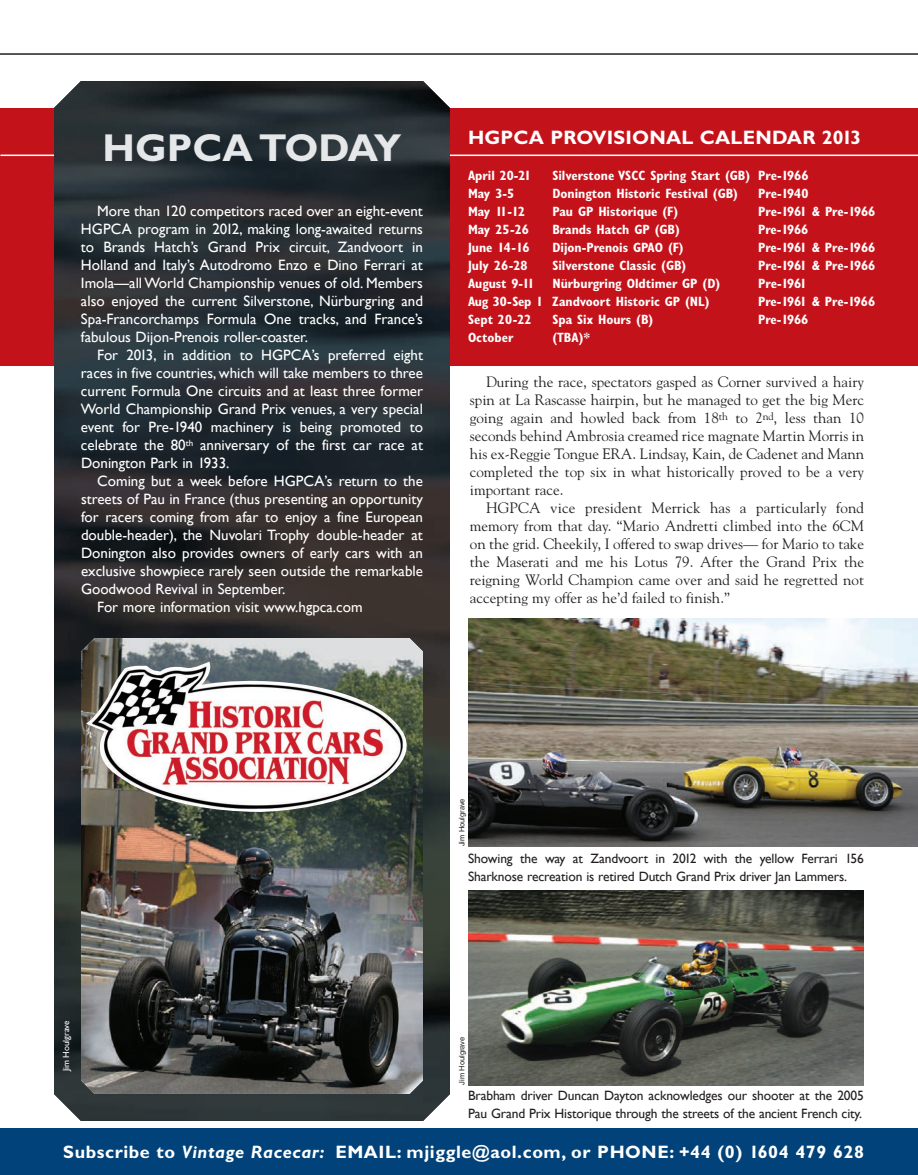
<style>
.page{position:relative;width:918px;height:1175px;background:#fff}
.page>*{position:absolute;margin:0;border:0;box-sizing:border-box;transform-origin:0 0}
.t1{font:700 39px "Gill Sans";color:#e6e7e9}
.t2{font:700 19.5px "Gill Sans";letter-spacing:.01em;color:#fff}
.t3{font:700 18px "Gill Sans";letter-spacing:.035em;color:#fff}
.t4{font:15px/18px "Gill Sans";color:#fff;text-align:justify}
.t5{font:15px/18px "Goudy";color:#231f20;text-align:justify}
.t6{font:700 condensed 13.5px "Gill Sans";color:#fff}
.t7{font:13.5px/18px "Gill Sans";letter-spacing:-.01em;color:#231f20}
.t8{font:9px "Gill Sans";color:#fff}
.t9{font:7.5px "Helvetica";color:#231f20}
.s1{font-style:italic}
</style>
<div class="page">
<div style="left:0;top:108px;width:918px;height:257px;background:#c4121a"></div>
<hr style="left:0;top:53px;width:918px;height:2px;background:#231f20">
<hr style="left:0;top:155px;width:918px;height:1px;background:#fff">
<img style="left:54px;top:81px;width:396px;height:1039px">
<img style="left:81px;top:638px;width:342px;height:456px">
<img style="left:468px;top:618px;width:450px;height:228px">
<img style="left:468px;top:890px;width:396px;height:195px">
<img style="left:86px;top:661px;width:322px;height:151px">
<div style="left:0;top:1127px;width:918px;height:47px;background:#004279"></div>
<h1 class="t1" style="left:103px;top:133px;width:300px">HGPCA TODAY</h1>
<p class="t4" style="left:81px;top:202px;width:344px;text-indent:16px">More than 120 competitors raced over an eight-event HGPCA program in 2012, making long-awaited returns to Brands Hatch’s Grand Prix circuit, Zandvoort in Holland and Italy’s Autodromo Enzo e Dino Ferrari at Imola—all World Championship venues of old. Members also enjoyed the current Silverstone, Nürburgring and Spa-Francorchamps Formula One tracks, and France’s fabulous Dijon-Prenois roller-coaster.</p>
<p class="t4" style="left:81px;top:346px;width:344px;text-indent:16px">For 2013, in addition to HGPCA’s preferred eight races in five countries, which will take members to three current Formula One circuits and at least three former World Championship Grand Prix venues, a very special event for Pre-1940 machinery is being promoted to celebrate the 80<sup>th</sup> anniversary of the first car race at Donington Park in 1933.</p>
<p class="t4" style="left:97px;top:472px;width:327px">Coming but a week before HGPCA’s return to the</p>
<p class="t4" style="left:81px;top:490px;width:343px">streets of Pau in France (thus presenting an opportunity</p>
<p class="t4" style="left:81px;top:508px;width:343px">for racers coming from afar to enjoy a fine European</p>
<p class="t4" style="left:81px;top:526px;width:343px">double-header), the Nuvolari Trophy double-header at</p>
<p class="t4" style="left:81px;top:544px;width:343px">Donington also provides owners of early cars with an</p>
<p class="t4" style="left:81px;top:562px;width:343px">exclusive showpiece rarely seen outside the remarkable</p>
<p class="t4" style="left:81px;top:580px;width:206px">Goodwood Revival in September.</p>
<p class="t4" style="left:97px;top:598px;width:267px">For more information visit www.hgpca.com</p>
<h2 class="t2" style="left:468px;top:130px;width:395px">HGPCA PROVISIONAL CALENDAR 2013</h2>
<p class="t6" style="left:468px;top:170px;width:65px">April 20-21</p>
<p class="t6" style="left:552px;top:170px;width:258px">Silverstone VSCC Spring Start (GB) Pre-1966</p>
<p class="t6" style="left:468px;top:188px;width:48px">May 3-5</p>
<p class="t6" style="left:552px;top:188px;width:187px">Donington Historic Festival (GB)</p>
<p class="t6" style="left:758px;top:188px;width:52px">Pre-1940</p>
<p class="t6" style="left:468px;top:206px;width:59px">May 11-12</p>
<p class="t6" style="left:552px;top:206px;width:127px">Pau GP Historique (F)</p>
<p class="t6" style="left:758px;top:206px;width:118px">Pre-1961 &amp; Pre-1966</p>
<p class="t6" style="left:468px;top:224px;width:62px">May 25-26</p>
<p class="t6" style="left:552px;top:224px;width:129px">Brands Hatch GP (GB)</p>
<p class="t6" style="left:758px;top:224px;width:52px">Pre-1966</p>
<p class="t6" style="left:468px;top:242px;width:63px">June 14-16</p>
<p class="t6" style="left:552px;top:242px;width:133px">Dijon-Prenois GPAO (F)</p>
<p class="t6" style="left:758px;top:242px;width:118px">Pre-1961 &amp; Pre-1966</p>
<p class="t6" style="left:468px;top:260px;width:61px">July 26-28</p>
<p class="t6" style="left:552px;top:260px;width:136px">Silverstone Classic (GB)</p>
<p class="t6" style="left:758px;top:260px;width:118px">Pre-1961 &amp; Pre-1966</p>
<p class="t6" style="left:468px;top:278px;width:68px">August 9-11</p>
<p class="t6" style="left:552px;top:278px;width:169px">Nürburgring Oldtimer GP (D)</p>
<p class="t6" style="left:758px;top:278px;width:50px">Pre-1961</p>
<p class="t6" style="left:468px;top:296px;width:243px">Aug 30-Sep 1 Zandvoort Historic GP (NL)</p>
<p class="t6" style="left:758px;top:296px;width:118px">Pre-1961 &amp; Pre-1966</p>
<p class="t6" style="left:468px;top:314px;width:65px">Sept 20-22</p>
<p class="t6" style="left:552px;top:314px;width:103px">Spa Six Hours (B)</p>
<p class="t6" style="left:758px;top:314px;width:52px">Pre-1966</p>
<p class="t6" style="left:468px;top:332px;width:47px">October</p>
<p class="t6" style="left:552px;top:332px;width:39px">(TBA)*</p>
<p class="t5" style="left:470px;top:373px;width:396px;text-indent:16px">During the race, spectators gasped as Corner survived a hairy spin at La Rascasse hairpin, but he managed to get the big Merc going again and howled back from 18<sup>th</sup> to 2<sup>nd</sup>, less than 10 seconds behind Ambrosia creamed rice magnate Martin Morris in his ex-Reggie Tongue ERA. Lindsay, Kain, de Cadenet and Mann completed the top six in what historically proved to be a very important race.</p>
<p class="t5" style="left:470px;top:499px;width:396px;text-indent:16px">HGPCA vice president Merrick has a particularly fond memory from that day. “Mario Andretti climbed into the 6CM on the grid. Cheekily, I offered to swap drives— for Mario to take the Maserati and me his Lotus 79. After the Grand Prix the reigning World Champion came over and said he regretted not accepting my offer as he’d failed to finish.”</p>
<p class="t8" style="left:61px;top:1071px;width:52px;rotate:-90deg">Jim Houlgrave</p>
<p class="t9" style="left:459px;top:846px;width:49px;rotate:-90deg">Jim Houlgrave</p>
<p class="t7" style="left:468px;top:849px;width:397px">Showing the way at Zandvoort in 2012 with the yellow Ferrari 156<br>Sharknose recreation is retired Dutch Grand Prix driver Jan Lammers.</p>
<p class="t9" style="left:459px;top:1084px;width:49px;rotate:-90deg">Jim Houlgrave</p>
<p class="t7" style="left:468px;top:1086px;width:397px">Brabham driver Duncan Dayton acknowledges our shooter at the 2005<br>Pau Grand Prix Historique through the streets of the ancient French city.</p>
<p class="t3" style="left:63px;top:1145px;width:802px">Subscribe to <span class="s1">Vintage Racecar:</span> EMAIL: mjiggle@aol.com, or PHONE: +44 (0) 1604 479 628</p>
</div>
